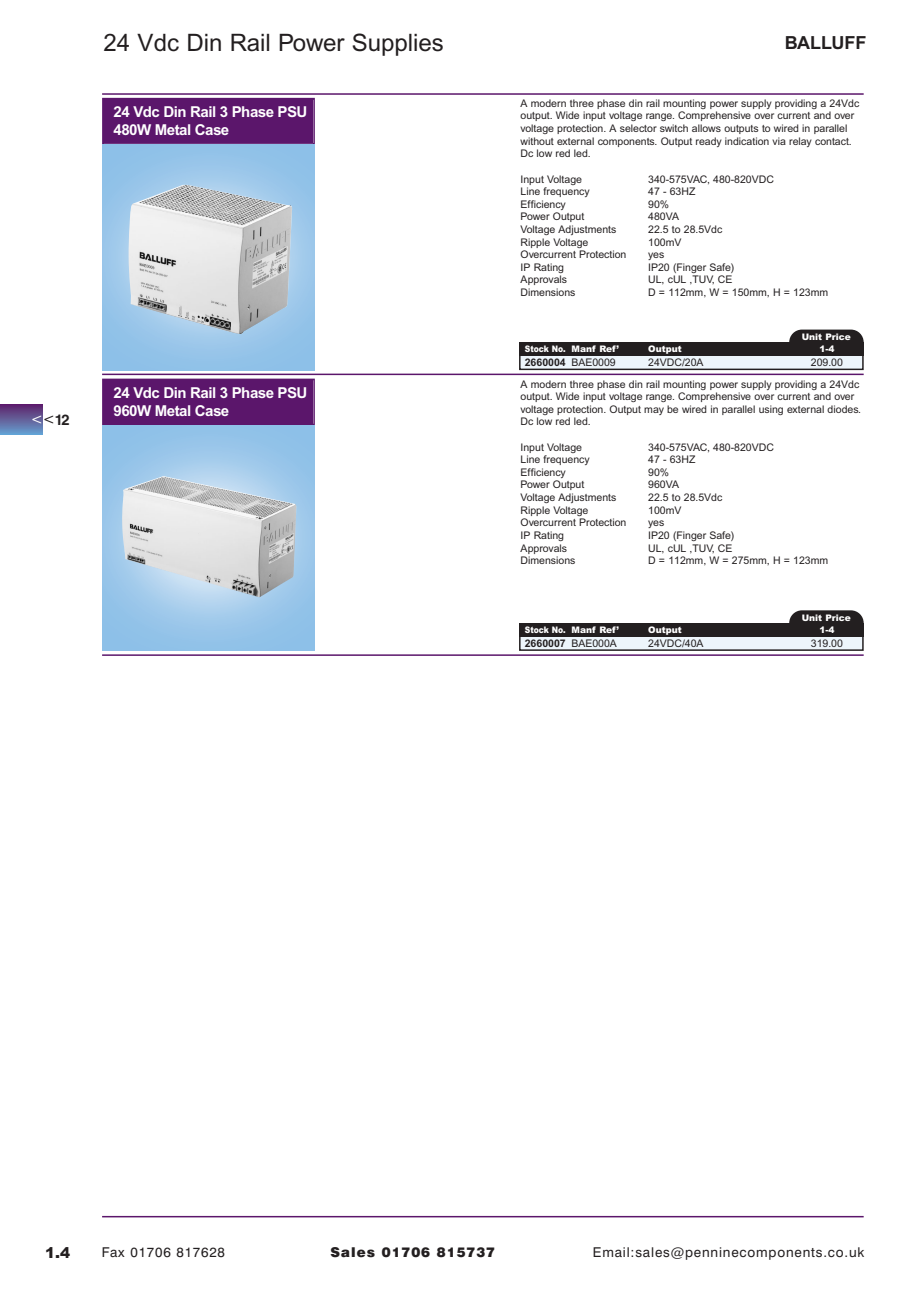
<style>
.page{position:relative;width:919px;height:1289px;background:#fff}
.page>*{position:absolute;margin:0;border:0;box-sizing:border-box;transform-origin:0 0}
.t1{font:24px "Arial";color:#231f20}
.t2{font:700 18px "Arial";color:#231f20}
.t3{font:700 15px/18px "Arial";letter-spacing:-.035em;color:#fff}
.t4{font:900 15px "Arial";color:#231f20}
.t5{font:700 14.7px "Helvetica LT";color:#231f20}
.t6{font:13.5px "Swiss 721 BT";letter-spacing:.06em;color:#231f20}
.t7{font:900 13.5px "Swiss 721 BT";letter-spacing:.07em;color:#231f20}
.t8{font:10.5px/12.6px "Arial";color:#231f20}
.t9{font:700 10.5px "Arial";color:#231f20}
.t10{font:900 9px "Arial";color:#fff}
.t11{font:900 9px "Arial";color:#fff;scale:.85 1}
.s1{font-weight:400}
</style>
<div class="page">
<hr style="left:102px;top:1215px;width:761px;height:2px;background:#5b166b">
<hr style="left:102px;top:373px;width:761px;height:2px;background:#5b166b">
<hr style="left:102px;top:654px;width:761px;height:2px;background:#5b166b">
<hr style="left:102px;top:93px;width:761px;height:2px;background:#5b166b">
<div style="left:104px;top:99px;width:209px;height:44px;background:#5b166b"></div>
<div style="left:102px;top:98px;width:213px;height:47px;border:2px solid #5b166b"></div>
<div style="left:104px;top:380px;width:209px;height:44px;background:#5b166b"></div>
<div style="left:102px;top:378px;width:213px;height:47px;border:2px solid #5b166b"></div>
<img style="left:128px;top:185px;width:164px;height:149px">
<img style="left:122px;top:476px;width:174px;height:121px">
<svg style="left:0;top:405px;width:43px;height:29px"></svg>
<div style="left:519px;top:353px;width:343px;height:16px;background:#edf5fb"></div>
<div style="left:519px;top:353px;width:344px;height:17px;border:2px solid #231f20"></div>
<div style="left:519px;top:342px;width:344px;height:13px;background:#231f20"></div>
<div style="left:789px;top:329px;width:74px;height:26px;background:#231f20;border-radius:13px"></div>
<div style="left:519px;top:634px;width:343px;height:16px;background:#edf5fb"></div>
<div style="left:519px;top:633px;width:344px;height:18px;border:2px solid #231f20"></div>
<div style="left:519px;top:623px;width:344px;height:13px;background:#231f20"></div>
<div style="left:789px;top:610px;width:74px;height:25px;background:#231f20;border-radius:13px"></div>
<svg style="left:33px;top:416px;width:10px;height:8px"></svg>
<h1 class="t1" style="left:104px;top:34px;width:342px">24 Vdc Din Rail Power Supplies</h1>
<h2 class="t2" style="left:784px;top:36px;width:83px">BALLUFF</h2>
<h3 class="t3" style="left:114px;top:104px;width:195px">24 Vdc Din Rail 3 Phase PSU<br>480W Metal Case</h3>
<p class="t8" style="left:520px;top:98px;width:340px">A modern three phase din rail mounting power supply providing a 24Vdc output. Wide input voltage range. Comprehensive over current and over voltage protection. A selector switch allows outputs to wired in parallel without external components. Output ready indication via relay contact.<br>Dc low red led.</p>
<p class="t8" style="left:520px;top:173px;width:63px">Input Voltage</p>
<p class="t8" style="left:648px;top:173px;width:127px">340-575VAC, 480-820VDC</p>
<p class="t8" style="left:520px;top:186px;width:71px">Line frequency</p>
<p class="t8" style="left:648px;top:186px;width:49px">47 - 63HZ</p>
<p class="t8" style="left:520px;top:199px;width:47px">Efficiency</p>
<p class="t8" style="left:648px;top:199px;width:23px">90%</p>
<p class="t8" style="left:520px;top:211px;width:65px">Power Output</p>
<p class="t8" style="left:648px;top:211px;width:32px">480VA</p>
<p class="t8" style="left:520px;top:224px;width:97px">Voltage Adjustments</p>
<p class="t8" style="left:648px;top:224px;width:76px">22.5 to 28.5Vdc</p>
<p class="t8" style="left:520px;top:236px;width:69px">Ripple Voltage</p>
<p class="t8" style="left:648px;top:236px;width:35px">100mV</p>
<p class="t8" style="left:520px;top:249px;width:107px">Overcurrent Protection</p>
<p class="t8" style="left:648px;top:249px;width:18px">yes</p>
<p class="t8" style="left:520px;top:262px;width:45px">IP Rating</p>
<p class="t8" style="left:648px;top:262px;width:88px">IP20 (Finger Safe)</p>
<p class="t8" style="left:520px;top:274px;width:48px">Approvals</p>
<p class="t8" style="left:648px;top:274px;width:86px">UL, cUL ,TUV, CE</p>
<p class="t8" style="left:520px;top:287px;width:56px">Dimensions</p>
<p class="t8" style="left:648px;top:287px;width:181px">D = 112mm, W = 150mm, H = 123mm</p>
<p class="t10" style="left:801px;top:334px;width:51px">Unit Price</p>
<h3 class="t5" style="left:55px;top:414px;width:16px">12</h3>
<p class="t11" style="left:524px;top:345px;width:112px">Stock No. Manf Ref’</p>
<p class="t10" style="left:648px;top:345px;width:35px">Output</p>
<p class="t10" style="left:819px;top:345px;width:17px">1-4</p>
<p class="t9" style="left:524px;top:358px;width:92px">2660004 <span class="s1">BAE0009</span></p>
<p class="t8" style="left:648px;top:357px;width:57px">24VDC/20A</p>
<p class="t8" style="left:810px;top:357px;width:34px">209.00</p>
<h3 class="t3" style="left:114px;top:385px;width:195px">24 Vdc Din Rail 3 Phase PSU<br>960W Metal Case</h3>
<p class="t8" style="left:520px;top:378px;width:342px">A modern three phase din rail mounting power supply providing a 24Vdc output. Wide input voltage range. Comprehensive over current and over voltage protection. Output may be wired in parallel using external diodes.<br>Dc low red led.</p>
<p class="t8" style="left:520px;top:441px;width:63px">Input Voltage</p>
<p class="t8" style="left:648px;top:441px;width:127px">340-575VAC, 480-820VDC</p>
<p class="t8" style="left:520px;top:454px;width:71px">Line frequency</p>
<p class="t8" style="left:648px;top:454px;width:49px">47 - 63HZ</p>
<p class="t8" style="left:520px;top:467px;width:47px">Efficiency</p>
<p class="t8" style="left:648px;top:467px;width:23px">90%</p>
<p class="t8" style="left:520px;top:479px;width:65px">Power Output</p>
<p class="t8" style="left:648px;top:479px;width:32px">960VA</p>
<p class="t8" style="left:520px;top:492px;width:97px">Voltage Adjustments</p>
<p class="t8" style="left:648px;top:492px;width:76px">22.5 to 28.5Vdc</p>
<p class="t8" style="left:520px;top:504px;width:69px">Ripple Voltage</p>
<p class="t8" style="left:648px;top:504px;width:35px">100mV</p>
<p class="t8" style="left:520px;top:517px;width:107px">Overcurrent Protection</p>
<p class="t8" style="left:648px;top:517px;width:18px">yes</p>
<p class="t8" style="left:520px;top:530px;width:45px">IP Rating</p>
<p class="t8" style="left:648px;top:530px;width:88px">IP20 (Finger Safe)</p>
<p class="t8" style="left:520px;top:542px;width:48px">Approvals</p>
<p class="t8" style="left:648px;top:542px;width:86px">UL, cUL ,TUV, CE</p>
<p class="t8" style="left:520px;top:555px;width:56px">Dimensions</p>
<p class="t8" style="left:648px;top:555px;width:181px">D = 112mm, W = 275mm, H = 123mm</p>
<p class="t10" style="left:801px;top:614px;width:51px">Unit Price</p>
<p class="t11" style="left:524px;top:626px;width:112px">Stock No. Manf Ref’</p>
<p class="t10" style="left:648px;top:626px;width:35px">Output</p>
<p class="t10" style="left:819px;top:626px;width:17px">1-4</p>
<p class="t9" style="left:524px;top:639px;width:93px">2660007 <span class="s1">BAE000A</span></p>
<p class="t8" style="left:648px;top:637px;width:57px">24VDC/40A</p>
<p class="t8" style="left:810px;top:637px;width:34px">319.00</p>
<h3 class="t4" style="left:45px;top:1247px;width:26px">1.4</h3>
<p class="t6" style="left:102px;top:1246px;width:125px">Fax 01706 817628</p>
<p class="t7" style="left:330px;top:1246px;width:166px">Sales 01706 815737</p>
<p class="t6" style="left:593px;top:1246px;width:273px">Email:sales@penninecomponents.co.uk</p>
</div>
